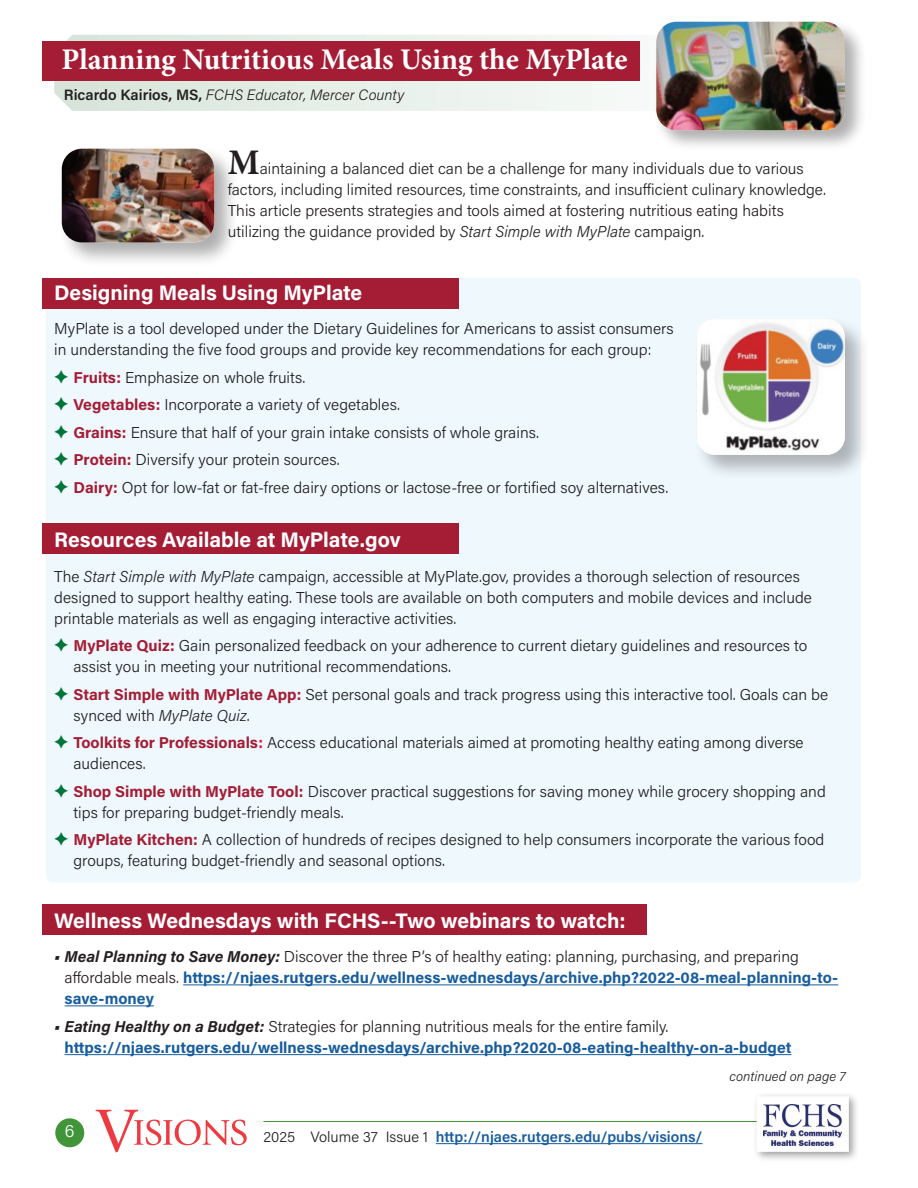
<style>
.page{position:relative;width:918px;height:1188px;background:#fff}
.page>*{position:absolute;margin:0;border:0;box-sizing:border-box;transform-origin:0 0}
.t1{font:700 36px "Minion Pro";color:#231f20}
.t2{font:700 30px "Minion Pro";letter-spacing:-.005em;color:#fff}
.t3{font:700 21px "Acumin Pro";color:#fff}
.t4{font:300 18px "Acumin Pro";color:#fff}
.t5{font:300 15.75px/21px "Acumin Pro";color:#231f20}
.t6{font:700 15.75px/21px "Acumin Pro";color:#175d9e}
.t7{font:600 15px "Acumin Pro";color:#175d9e}
.t8{font:italic 300 15px "Acumin Pro";color:#231f20}
.t9{font:italic 300 13.5px "Acumin Pro";color:#231f20}
.s1{font-weight:600;font-style:normal}
.s2{font-style:italic}
.s3{color:#007539}
.s4{font-weight:700;color:#a41d35}
.s5{font-weight:700;color:#e51836}
.s6{font-style:italic;color:#231f20}
.s7{font-weight:300;color:#231f20}
</style>
<div class="page">
<div style="left:55px;top:1118px;width:29px;height:29px;background:#3f9537;border-radius:50%"></div>
<svg style="left:96px;top:1110px;width:151px;height:42px"></svg>
<hr style="left:263px;top:1121px;width:565px;height:1px;background:#3f9537">
<hr style="left:436px;top:1143px;width:266px;height:1px;background:#175d9e">
<div style="left:752px;top:1092px;width:108px;height:71px;background:#231f20;opacity:.43"></div>
<div style="left:757px;top:1096px;width:92px;height:56px;background:#fff;border:2px solid #fff"></div>
<img style="left:763px;top:1104px;width:78px;height:41px">
<div style="left:42px;top:904px;width:604px;height:31px;background:#a41d35"></div>
<div style="left:46px;top:278px;width:815px;height:604px;background:#eef8fd;border-radius:7px"></div>
<div style="left:42px;top:278px;width:417px;height:31px;background:#a41d35"></div>
<svg style="left:54px;top:35px;width:586px;height:76px"></svg>
<div style="left:59px;top:146px;width:180px;height:121px;background:#231f20;opacity:.36"></div>
<img style="left:62px;top:149px;width:152px;height:93px">
<div style="left:653px;top:19px;width:214px;height:133px;background:#231f20;opacity:.36"></div>
<img style="left:656px;top:22px;width:189px;height:108px">
<div style="left:42px;top:41px;width:597px;height:39px;background:#a41d35"></div>
<div style="left:694px;top:316px;width:177px;height:165px;background:#231f20;opacity:.32"></div>
<img style="left:697px;top:319px;width:148px;height:136px">
<div style="left:42px;top:523px;width:417px;height:31px;background:#a41d35"></div>
<hr style="left:183px;top:984px;width:655px;height:1px;background:#175d9e">
<hr style="left:65px;top:1005px;width:89px;height:1px;background:#175d9e">
<hr style="left:65px;top:1054px;width:726px;height:1px;background:#175d9e">
<h2 class="t2" style="left:62px;top:39px;width:568px">Planning Nutritious Meals Using the MyPlate</h2>
<p class="t8" style="left:64px;top:84px;width:342px"><span class="s1">Ricardo Kairios, MS,</span> FCHS Educator, Mercer County</p>
<h1 class="t1" style="left:228px;top:138px;width:33px">M</h1>
<p class="t5" style="left:228px;top:158px;width:600px;text-indent:32px">aintaining a balanced diet can be a challenge for many individuals due to various factors, including limited resources, time constraints, and insufficient culinary knowledge.<br>This article presents strategies and tools aimed at fostering nutritious eating habits utilizing the guidance provided by <span class="s2">Start Simple with MyPlate</span> campaign.</p>
<h3 class="t3" style="left:54px;top:278px;width:309px">Designing Meals Using MyPlate</h3>
<p class="t5" style="left:54px;top:318px;width:621px">MyPlate is a tool developed under the Dietary Guidelines for Americans to assist consumers in understanding the five food groups and provide key recommendations for each group:</p>
<p class="t5" style="left:54px;top:363px;width:616px;line-height:27.5px"><span class="s3">✦</span> <span class="s4">Fruits:</span> Emphasize on whole fruits.<br><span class="s3">✦</span> <span class="s4">Vegetables:</span> Incorporate a variety of vegetables.<br><span class="s3">✦</span> <span class="s4">Grains:</span> Ensure that half of your grain intake consists of whole grains.<br><span class="s3">✦</span> <span class="s4">Protein:</span> Diversify your protein sources.<br><span class="s3">✦</span> <span class="s4">Dairy:</span> Opt for low-fat or fat-free dairy options or lactose-free or fortified soy alternatives.</p>
<h3 class="t3" style="left:54px;top:525px;width:348px">Resources Available at MyPlate.gov</h3>
<p class="t5" style="left:54px;top:565px;width:759px">The <span class="s2">Start Simple with MyPlate</span> campaign, accessible at MyPlate.gov, provides a thorough selection of resources designed to support healthy eating. These tools are available on both computers and mobile devices and include printable materials as well as engaging interactive activities.</p>
<p class="t5" style="left:74px;top:635px;width:735px;text-indent:-19px"><span class="s3">✦</span> <span class="s4">MyPlate Quiz:</span> Gain personalized feedback on your adherence to current dietary guidelines and resources to assist you in meeting your nutritional recommendations.</p>
<p class="t5" style="left:74px;top:683px;width:756px;text-indent:-19px"><span class="s3">✦</span> <span class="s4">Start Simple with MyPlate App:</span> Set personal goals and track progress using this interactive tool. Goals can be synced with <span class="s2">MyPlate Quiz</span>.</p>
<p class="t5" style="left:74px;top:732px;width:732px;text-indent:-19px"><span class="s3">✦</span> <span class="s4">Toolkits for Professionals</span><span class="s5">:</span> Access educational materials aimed at promoting healthy eating among diverse audiences.</p>
<p class="t5" style="left:74px;top:780px;width:754px;text-indent:-19px"><span class="s3">✦</span> <span class="s4">Shop Simple with MyPlate Tool:</span> Discover practical suggestions for saving money while grocery shopping and tips for preparing budget-friendly meals.</p>
<p class="t5" style="left:74px;top:829px;width:752px;text-indent:-19px"><span class="s3">✦</span> <span class="s4">MyPlate Kitchen:</span> A collection of hundreds of recipes designed to help consumers incorporate the various food groups, featuring budget-friendly and seasonal options.</p>
<h3 class="t3" style="left:54px;top:906px;width:573px">Wellness Wednesdays with FCHS--Two webinars to watch:</h3>
<p class="t6" style="left:65px;top:946px;width:775px;text-indent:-10px"><span class="s6">• Meal Planning to Save Money:</span> <span class="s7">Discover the three P’s of healthy eating: planning, purchasing, and preparing affordable meals.</span> https://njaes.rutgers.edu/wellness-wednesdays/archive.php?2022-08-meal-planning-to&shy;save-money</p>
<p class="t6" style="left:65px;top:1015px;width:728px;text-indent:-10px"><span class="s6">• Eating Healthy on a Budget:</span> <span class="s7">Strategies for planning nutritious meals for the entire family. </span>https://njaes.rutgers.edu/wellness-wednesdays/archive.php?2020-08-eating-healthy-on-a-budget</p>
<p class="t4" style="left:65px;top:1119px;width:11px">6</p>
<p class="t7" style="left:263px;top:1126px;width:441px"><span class="s7">2025 Volume 37 Issue 1</span> http://njaes.rutgers.edu/pubs/visions/</p>
<p class="t9" style="left:730px;top:1067px;width:118px">continued on page 7</p>
</div>
